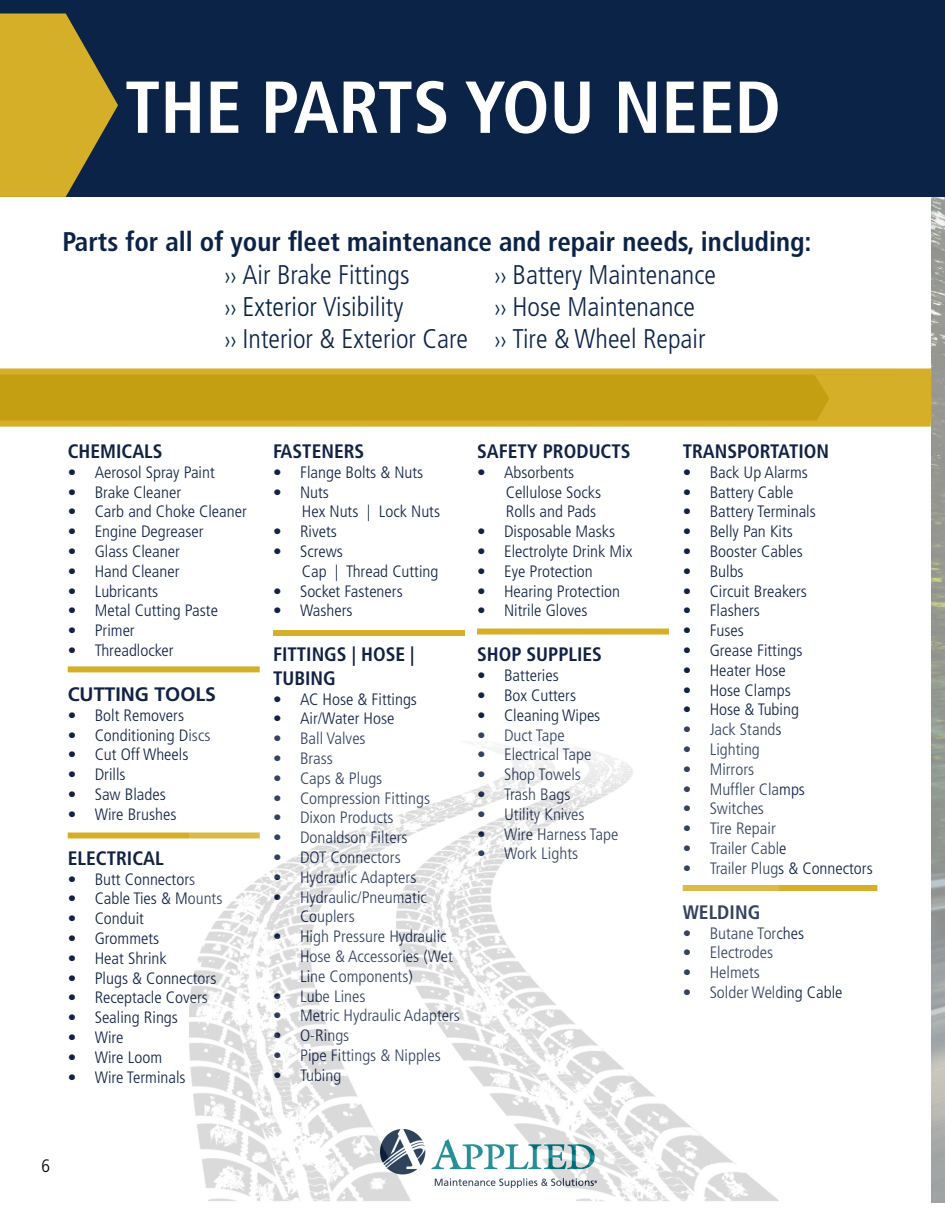
<style>
.page{position:relative;width:945px;height:1215px;background:#fff}
.page>*{position:absolute;margin:0;border:0;box-sizing:border-box;transform-origin:0 0}
.t1{font:700 condensed 73.5px "Frutiger LT Pro";color:#fff}
.t2{font:300 condensed 27px "Frutiger LT Pro";color:#0c2348}
.t3{font:700 condensed 27px "Frutiger LT Pro";color:#0c2348}
.t4{font:700 condensed 19.5px/23.4px "Frutiger LT Pro";color:#112246}
.t5{font:700 19.5px "Frutiger LT Pro";color:#112246}
.t6{font:300 condensed 18px "Frutiger LT Pro";color:#000}
.t7{font:300 condensed 16.5px/19.8px "Frutiger LT Pro";color:#112246;scale:1.04 1}
.s1{font-size:24px;color:#002340}
.s2{color:#002340}
</style>
<div class="page">
<div style="left:0;top:0;width:945px;height:197px;background:#0c2348"></div>
<svg style="left:0;top:14px;width:118px;height:183px"></svg>
<img style="left:932px;top:197px;width:13px;height:1006px">
<div style="left:68px;top:666px;width:192px;height:6px;background:#d6af28"></div>
<div style="left:273px;top:630px;width:192px;height:6px;background:#d6af28"></div>
<div style="left:477px;top:629px;width:192px;height:6px;background:#d6af28"></div>
<div style="left:683px;top:885px;width:194px;height:6px;background:#d6af28"></div>
<div style="left:68px;top:833px;width:192px;height:6px;background:#d6af28"></div>
<img style="left:190px;top:744px;width:589px;height:457px">
<div style="left:0;top:371px;width:929px;height:53px;background:#c49f12"></div>
<div style="left:0;top:368px;width:931px;height:6px;background:#d6af28"></div>
<svg style="left:814px;top:374px;width:117px;height:47px;background:#d4ad26"></svg>
<div style="left:0;top:421px;width:931px;height:6px;background:#d6af28"></div>
<p class="t1" style="left:125px;top:64px;width:658px">THE PARTS YOU NEED</p>
<p class="t3" style="left:62px;top:226px;width:751px">Parts for all of your fleet maintenance and repair needs, including:</p>
<p class="t2" style="left:224px;top:259px;width:187px"><span class="s1">››</span> Air Brake Fittings</p>
<p class="t2" style="left:494px;top:259px;width:223px"><span class="s1">››</span> Battery Maintenance</p>
<p class="t2" style="left:224px;top:291px;width:181px"><span class="s1">››</span> <span class="s2">Exterior</span> Visibility</p>
<p class="t2" style="left:494px;top:291px;width:202px"><span class="s1">››</span> Hose Maintenance</p>
<p class="t2" style="left:224px;top:324px;width:483px"><span class="s1">››</span> Interior &amp; Exterior Care <span class="s1">››</span> Tire &amp; Wheel Repair</p>
<p class="t4" style="left:68px;top:439px;width:96px">CHEMICALS</p>
<p class="t7" style="left:68px;top:462px;width:143px">• Aerosol Spray Paint</p>
<p class="t7" style="left:68px;top:482px;width:111px">• Brake Cleaner</p>
<p class="t7" style="left:68px;top:502px;width:174px">• Carb and Choke Cleaner</p>
<p class="t7" style="left:68px;top:522px;width:132px">• Engine Degreaser</p>
<p class="t7" style="left:68px;top:541px;width:109px">• Glass Cleaner</p>
<p class="t7" style="left:68px;top:561px;width:109px">• Hand Cleaner</p>
<p class="t7" style="left:68px;top:581px;width:89px">• Lubricants</p>
<p class="t7" style="left:68px;top:601px;width:146px">• Metal Cutting Paste</p>
<p class="t7" style="left:68px;top:621px;width:66px">• Primer</p>
<p class="t7" style="left:68px;top:640px;width:103px">• Threadlocker</p>
<p class="t5" style="left:68px;top:683px;width:150px">CUTTING TOOLS</p>
<p class="t7" style="left:68px;top:705px;width:113px">• Bolt Removers</p>
<p class="t7" style="left:68px;top:725px;width:139px">• Conditioning Discs</p>
<p class="t7" style="left:68px;top:745px;width:118px">• Cut Off Wheels</p>
<p class="t7" style="left:68px;top:765px;width:57px">• Drills</p>
<p class="t7" style="left:68px;top:784px;width:96px">• Saw Blades</p>
<p class="t7" style="left:68px;top:804px;width:106px">• Wire Brushes</p>
<p class="t4" style="left:68px;top:846px;width:98px">ELECTRICAL</p>
<p class="t7" style="left:68px;top:869px;width:124px">• Butt Connectors</p>
<p class="t7" style="left:68px;top:889px;width:150px">• Cable Ties &amp; Mounts</p>
<p class="t7" style="left:68px;top:909px;width:75px">• Conduit</p>
<p class="t7" style="left:68px;top:928px;width:90px">• Grommets</p>
<p class="t7" style="left:68px;top:948px;width:97px">• Heat Shrink</p>
<p class="t7" style="left:68px;top:968px;width:145px">• Plugs &amp; Connectors</p>
<p class="t7" style="left:68px;top:988px;width:136px">• Receptacle Covers</p>
<p class="t7" style="left:68px;top:1008px;width:108px">• Sealing Rings</p>
<p class="t7" style="left:68px;top:1027px;width:55px">• Wire</p>
<p class="t7" style="left:68px;top:1047px;width:92px">• Wire Loom</p>
<p class="t7" style="left:68px;top:1067px;width:115px">• Wire Terminals</p>
<p class="t4" style="left:273px;top:439px;width:93px">FASTENERS</p>
<p class="t7" style="left:273px;top:462px;width:146px">• Flange Bolts &amp; Nuts</p>
<p class="t7" style="left:273px;top:482px;width:55px">• Nuts</p>
<p class="t7" style="left:302px;top:502px;width:134px">Hex Nuts | Lock Nuts</p>
<p class="t7" style="left:273px;top:522px;width:63px">• Rivets</p>
<p class="t7" style="left:273px;top:541px;width:69px">• Screws</p>
<p class="t7" style="left:302px;top:561px;width:133px">Cap | Thread Cutting</p>
<p class="t7" style="left:273px;top:581px;width:126px">• Socket Fasteners</p>
<p class="t7" style="left:273px;top:601px;width:78px">• Washers</p>
<p class="t4" style="left:273px;top:643px;width:143px">FITTINGS | HOSE |<br>TUBING</p>
<p class="t7" style="left:273px;top:689px;width:140px">• AC Hose &amp; Fittings</p>
<p class="t7" style="left:273px;top:709px;width:118px">• Air/Water Hose</p>
<p class="t7" style="left:273px;top:729px;width:91px">• Ball Valves</p>
<p class="t7" style="left:273px;top:748px;width:59px">• Brass</p>
<p class="t7" style="left:273px;top:768px;width:107px">• Caps &amp; Plugs</p>
<p class="t7" style="left:273px;top:788px;width:152px">• Compression Fittings</p>
<p class="t7" style="left:273px;top:808px;width:117px">• Dixon Products</p>
<p class="t7" style="left:273px;top:828px;width:131px">• Donaldson Filters</p>
<p class="t7" style="left:273px;top:847px;width:124px">• DOT Connectors</p>
<p class="t7" style="left:273px;top:867px;width:139px">• Hydraulic Adapters</p>
<p class="t7" style="left:300px;top:887px;width:123px;text-indent:-27px">• Hydraulic/Pneumatic<br>Couplers</p>
<p class="t7" style="left:300px;top:927px;width:149px;text-indent:-27px">• High Pressure Hydraulic<br>Hose &amp; Accessories (Wet<br>Line Components)</p>
<p class="t7" style="left:273px;top:986px;width:90px">• Lube Lines</p>
<p class="t7" style="left:273px;top:1006px;width:181px">• Metric Hydraulic Adapters</p>
<p class="t7" style="left:273px;top:1026px;width:75px">• O-Rings</p>
<p class="t7" style="left:273px;top:1045px;width:163px">• Pipe Fittings &amp; Nipples</p>
<p class="t7" style="left:273px;top:1065px;width:67px">• Tubing</p>
<p class="t4" style="left:477px;top:439px;width:155px">SAFETY PRODUCTS</p>
<p class="t7" style="left:477px;top:462px;width:95px">• Absorbents</p>
<p class="t7" style="left:506px;top:482px;width:93px">Cellulose Socks</p>
<p class="t7" style="left:506px;top:502px;width:88px">Rolls and Pads</p>
<p class="t7" style="left:477px;top:522px;width:134px">• Disposable Masks</p>
<p class="t7" style="left:477px;top:541px;width:151px">• Electrolyte Drink Mix</p>
<p class="t7" style="left:477px;top:561px;width:113px">• Eye Protection</p>
<p class="t7" style="left:477px;top:581px;width:139px">• Hearing Protection</p>
<p class="t7" style="left:477px;top:601px;width:108px">• Nitrile Gloves</p>
<p class="t4" style="left:477px;top:643px;width:126px">SHOP SUPPLIES</p>
<p class="t7" style="left:477px;top:666px;width:80px">• Batteries</p>
<p class="t7" style="left:477px;top:685px;width:97px">• Box Cutters</p>
<p class="t7" style="left:477px;top:705px;width:120px">• Cleaning Wipes</p>
<p class="t7" style="left:477px;top:725px;width:86px">• Duct Tape</p>
<p class="t7" style="left:477px;top:745px;width:111px">• Electrical Tape</p>
<p class="t7" style="left:477px;top:765px;width:101px">• Shop Towels</p>
<p class="t7" style="left:477px;top:784px;width:91px">• Trash Bags</p>
<p class="t7" style="left:477px;top:804px;width:105px">• Utility Knives</p>
<p class="t7" style="left:477px;top:824px;width:137px">• Wire Harness Tape</p>
<p class="t7" style="left:477px;top:844px;width:99px">• Work Lights</p>
<p class="t6" style="left:42px;top:1156px;width:10px">6</p>
<p class="t4" style="left:683px;top:439px;width:148px">TRANSPORTATION</p>
<p class="t7" style="left:683px;top:462px;width:122px">• Back Up Alarms</p>
<p class="t7" style="left:683px;top:482px;width:108px">• Battery Cable</p>
<p class="t7" style="left:683px;top:502px;width:130px">• Battery Terminals</p>
<p class="t7" style="left:683px;top:522px;width:108px">• Belly Pan Kits</p>
<p class="t7" style="left:683px;top:541px;width:117px">• Booster Cables</p>
<p class="t7" style="left:683px;top:561px;width:60px">• Bulbs</p>
<p class="t7" style="left:683px;top:581px;width:121px">• Circuit Breakers</p>
<p class="t7" style="left:683px;top:601px;width:76px">• Flashers</p>
<p class="t7" style="left:683px;top:621px;width:60px">• Fuses</p>
<p class="t7" style="left:683px;top:640px;width:117px">• Grease Fittings</p>
<p class="t7" style="left:683px;top:660px;width:101px">• Heater Hose</p>
<p class="t7" style="left:683px;top:680px;width:105px">• Hose Clamps</p>
<p class="t7" style="left:683px;top:700px;width:113px">• Hose &amp; Tubing</p>
<p class="t7" style="left:683px;top:720px;width:97px">• Jack Stands</p>
<p class="t7" style="left:683px;top:739px;width:76px">• Lighting</p>
<p class="t7" style="left:683px;top:759px;width:70px">• Mirrors</p>
<p class="t7" style="left:683px;top:779px;width:119px">• Muffler Clamps</p>
<p class="t7" style="left:683px;top:799px;width:80px">• Switches</p>
<p class="t7" style="left:683px;top:819px;width:91px">• Tire Repair</p>
<p class="t7" style="left:683px;top:838px;width:101px">• Trailer Cable</p>
<p class="t7" style="left:683px;top:858px;width:184px">• Trailer Plugs &amp; Connectors</p>
<p class="t4" style="left:683px;top:900px;width:79px">WELDING</p>
<p class="t7" style="left:683px;top:923px;width:118px">• Butane Torches</p>
<p class="t7" style="left:683px;top:943px;width:89px">• Electrodes</p>
<p class="t7" style="left:683px;top:963px;width:76px">• Helmets</p>
<p class="t7" style="left:683px;top:982px;width:155px">• Solder Welding Cable</p>
</div>
